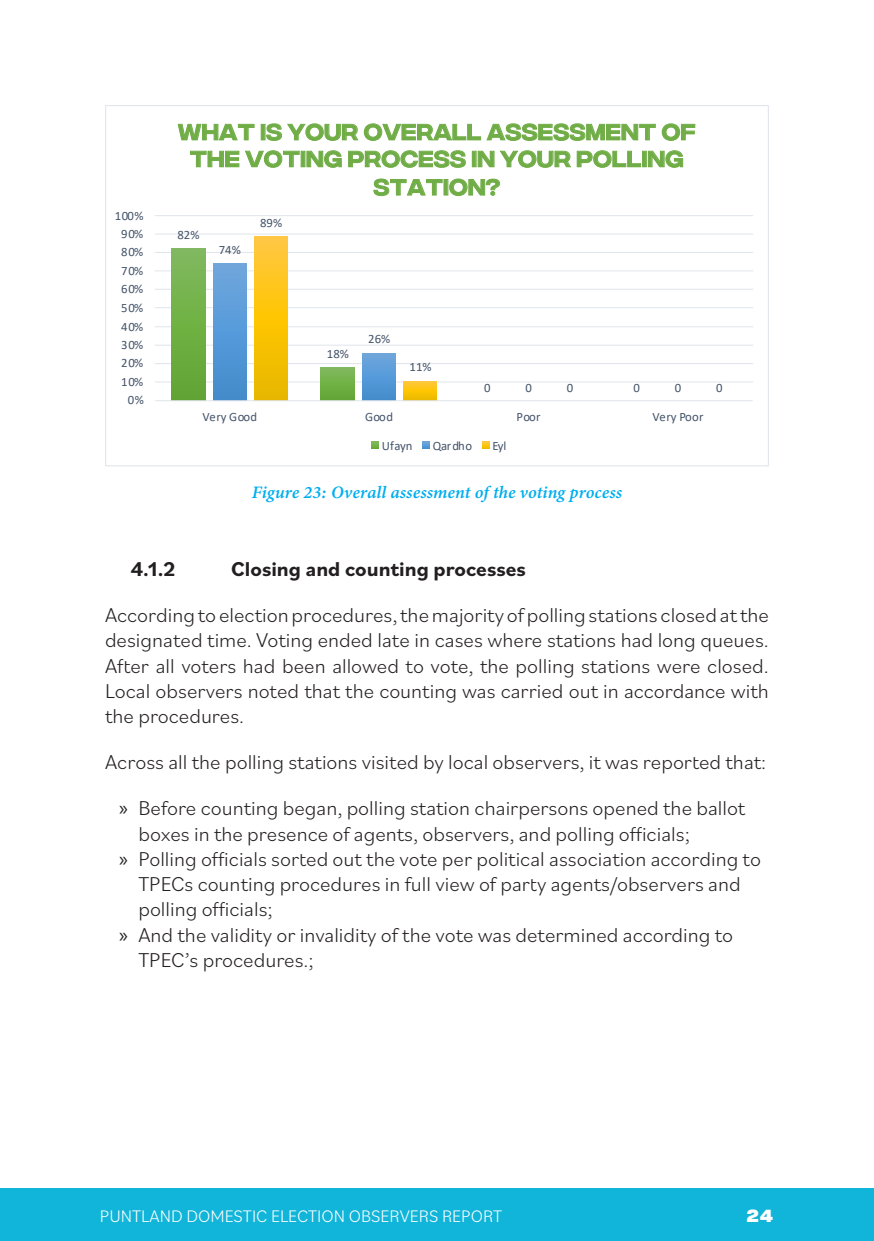
<style>
.page{position:relative;width:874px;height:1241px;background:#fff}
.page>*{position:absolute;margin:0;border:0;box-sizing:border-box;transform-origin:0 0}
.t1{font:22.22px/27.7px "Integral CF";letter-spacing:.02em;color:#70ad47;text-align:center}
.body_text{font:300 21px/25.2px "Bilo";color:#231f20}
.subtitle{font:700 21px "Bilo";color:#231f20}
.t2{font:italic 17.5px "Minion Variable Concept";color:#00aeef}
.t3{font:300 17.5px "Bilo";color:#fff}
.t4{font:700 17.5px "Integral CF";color:#fff}
.t5{font:12.78px "Calibri";letter-spacing:.025em;color:#44546a}
.s1{font-family:"Myriad Pro";font-weight:400}
</style>
<div class="page">
<div style="left:0;top:1187px;width:873px;height:53px;background:#11b5d9"></div>
<hr style="left:155px;top:381px;width:597px;height:1px;background:#e0e5eb">
<hr style="left:155px;top:363px;width:597px;height:1px;background:#e0e5eb">
<hr style="left:155px;top:345px;width:597px;height:1px;background:#e0e5eb">
<hr style="left:155px;top:326px;width:597px;height:1px;background:#e0e5eb">
<hr style="left:155px;top:307px;width:597px;height:1px;background:#e0e5eb">
<hr style="left:155px;top:289px;width:597px;height:1px;background:#e0e5eb">
<hr style="left:155px;top:270px;width:597px;height:1px;background:#e0e5eb">
<hr style="left:155px;top:252px;width:597px;height:1px;background:#e0e5eb">
<hr style="left:155px;top:234px;width:597px;height:1px;background:#e0e5eb">
<hr style="left:155px;top:215px;width:597px;height:1px;background:#e0e5eb">
<div style="left:171px;top:248px;width:34px;height:152px;background:linear-gradient(to bottom,#80bb5d,#61a531)"></div>
<svg style="left:321px;top:367px;width:33px;height:33px"></svg>
<div style="left:213px;top:263px;width:33px;height:137px;background:linear-gradient(to bottom,#6fa8df,#418cce)"></div>
<div style="left:362px;top:352px;width:34px;height:48px;background:linear-gradient(to bottom,#6fa8df,#438dcf)"></div>
<svg style="left:254px;top:236px;width:33px;height:164px;background:#f8c211"></svg>
<div style="left:403px;top:380px;width:34px;height:20px;background:linear-gradient(to bottom,#ffcb36,#f1bd00)"></div>
<hr style="left:155px;top:400px;width:597px;height:1px;background:#e0e5eb">
<svg style="left:371px;top:441px;width:8px;height:8px"></svg>
<svg style="left:422px;top:441px;width:7px;height:8px"></svg>
<svg style="left:482px;top:441px;width:7px;height:8px"></svg>
<p class="t5" style="left:115px;top:206px;width:30px">100%</p>
<p class="t5" style="left:121px;top:225px;width:23px">90%</p>
<p class="t5" style="left:121px;top:243px;width:23px">80%</p>
<p class="t5" style="left:121px;top:261px;width:23px">70%</p>
<p class="t5" style="left:121px;top:280px;width:23px">60%</p>
<p class="t5" style="left:121px;top:299px;width:23px">50%</p>
<p class="t5" style="left:121px;top:317px;width:23px">40%</p>
<p class="t5" style="left:121px;top:336px;width:23px">30%</p>
<p class="t5" style="left:121px;top:354px;width:23px">20%</p>
<p class="t5" style="left:121px;top:373px;width:23px">10%</p>
<p class="t5" style="left:128px;top:391px;width:18px">0%</p>
<p class="t1" style="left:178px;top:120px;width:519px">WHAT IS YOUR OVERALL ASSESSMENT OF<br>THE VOTING PROCESS IN YOUR POLLING<br>STATION?</p>
<p class="t5" style="left:177px;top:226px;width:24px">82%</p>
<p class="t5" style="left:219px;top:241px;width:24px">74%</p>
<p class="t5" style="left:260px;top:213px;width:24px">89%</p>
<p class="t5" style="left:327px;top:345px;width:24px">18%</p>
<p class="t5" style="left:368px;top:330px;width:24px">26%</p>
<p class="t5" style="left:409px;top:358px;width:24px">11%</p>
<p class="t5" style="left:484px;top:378px;width:8px">0</p>
<p class="t5" style="left:633px;top:378px;width:8px">0</p>
<p class="t5" style="left:525px;top:378px;width:8px">0</p>
<p class="t5" style="left:674px;top:378px;width:8px">0</p>
<p class="t5" style="left:566px;top:378px;width:8px">0</p>
<p class="t5" style="left:715px;top:378px;width:8px">0</p>
<p class="t5" style="left:202px;top:408px;width:56px">Very Good</p>
<p class="t5" style="left:365px;top:408px;width:29px">Good</p>
<p class="t5" style="left:516px;top:408px;width:26px">Poor</p>
<p class="t5" style="left:652px;top:408px;width:53px">Very Poor</p>
<p class="t5" style="left:381px;top:436px;width:32px">Ufayn</p>
<p class="t5" style="left:432px;top:436px;width:41px">Qardho</p>
<p class="t5" style="left:492px;top:436px;width:16px">Eyl</p>
<p class="t2" style="left:252px;top:480px;width:371px">Figure 23: Overall assessment of the voting process</p>
<p class="subtitle" style="left:131px;top:554px;width:46px">4.1.2</p>
<p class="subtitle" style="left:231px;top:554px;width:296px">Closing and counting processes</p>
<p class="body_text" style="left:105px;top:601px;width:665px;text-align:justify">According to election procedures, the majority of polling stations closed at the designated time. Voting ended late in cases where stations had long queues.<br>After all voters had been allowed to vote, the polling stations were closed.<br>Local observers noted that the counting was carried out in accordance with the procedures.</p>
<p class="body_text" style="left:105px;top:748px;width:662px">Across all the polling stations visited by local observers, it was reported that:</p>
<p class="body_text" style="left:138px;top:794px;width:607px;text-indent:-19px"><span class="s1">»</span> Before counting began, polling station chairpersons opened the ballot boxes in the presence of agents, observers, and polling officials;</p>
<p class="body_text" style="left:138px;top:845px;width:623px;text-indent:-19px"><span class="s1">»</span> Polling officials sorted out the vote per political association according to<br>TPECs counting procedures in full view of party agents/observers and polling officials;</p>
<p class="body_text" style="left:138px;top:920px;width:596px;text-indent:-19px"><span class="s1">»</span> And the validity or invalidity of the vote was determined according to<br>TPEC’s procedures.;</p>
<p class="t3" style="left:100px;top:1203px;width:403px">PUNTLAND DOMESTIC ELECTION OBSERVERS REPORT</p>
<p class="t4" style="left:746px;top:1205px;width:28px">24</p>
</div>
